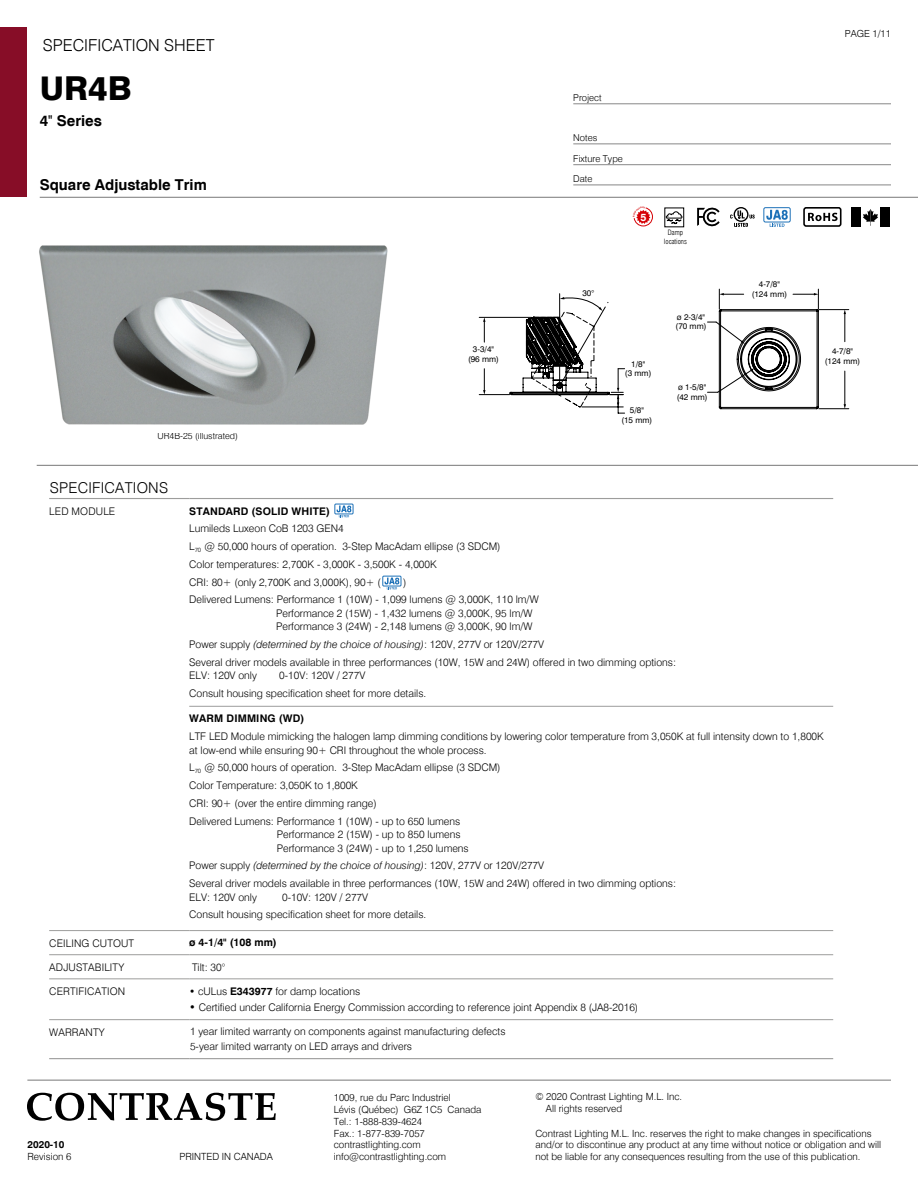
<style>
.page{position:relative;width:918px;height:1188px;background:#fff}
.page>*{position:absolute;margin:0;border:0;box-sizing:border-box;transform-origin:0 0}
.t1{font:800 33px "Swiss 721 BT";color:#000}
.t2{font:300 16.5px "Swiss 721 BT";color:#000}
.t3{font:700 15px "Swiss 721 BT";color:#000}
.t4{font:300 15px "Swiss 721 BT";letter-spacing:.015em;color:#000}
.t5{font:700 10.65px "Swiss 721 BT";color:#fff}
.t6{font:300 10.5px/17.7px "Swiss 721 BT";color:#000}
.t7{font:700 10.5px "Swiss 721 BT";letter-spacing:.015em;color:#000}
.t8{font:300 9.9px/11.9px "Swiss 721 BT";color:#000}
.t9{font:700 9.9px "Swiss 721 BT";color:#000}
.t10{font:300 9.75px "Swiss 721 BT";color:#000}
.t11{font:300 9.45px/20.2px "Swiss 721 BT";color:#000}
.t12{font:300 9px "Swiss 721 BT";color:#000}
.t13{font:8.25px/9.9px "Swiss 721 BT";color:#000;text-align:center}
.t14{font:300 condensed 7.2px/8.6px "Swiss 721 BT";letter-spacing:-.005em;color:#000;text-align:center}
.s1{font-family:"Arial Narrow";font-weight:400}
.s2{font-style:italic}
.s3{font-weight:700}
.s4{font-size:11.25px}
</style>
<div class="page">
<div style="left:0;top:27px;width:27px;height:170px;background:#870d27"></div>
<hr style="left:40px;top:197px;width:878px;height:1px;background:#878787">
<hr style="left:573px;top:104px;width:318px;height:1px;background:#878787">
<hr style="left:573px;top:144px;width:318px;height:1px;background:#878787">
<hr style="left:573px;top:164px;width:318px;height:1px;background:#878787">
<hr style="left:573px;top:185px;width:318px;height:1px;background:#878787">
<hr style="left:27px;top:1080px;width:864px;height:1px;background:#878787">
<svg style="left:27px;top:1093px;width:249px;height:28px"></svg>
<div style="left:665px;top:208px;width:19px;height:19px;border:1px solid #000"></div>
<svg style="left:666px;top:211px;width:16px;height:14px"></svg>
<div style="left:880px;top:207px;width:10px;height:20px;background:#000"></div>
<div style="left:851px;top:207px;width:10px;height:20px;background:#000"></div>
<svg style="left:863px;top:209px;width:15px;height:17px"></svg>
<svg style="left:734px;top:207px;width:15px;height:15px"></svg>
<svg style="left:735px;top:208px;width:12px;height:13px"></svg>
<svg style="left:730px;top:210px;width:25px;height:17px"></svg>
<div style="left:763px;top:207px;width:28px;height:15px;border:1px solid #1d71b8;border-radius:2px"></div>
<svg style="left:766px;top:210px;width:22px;height:17px"></svg>
<div style="left:803px;top:207px;width:39px;height:20px;border:2px solid #000;border-radius:2px"></div>
<svg style="left:808px;top:213px;width:30px;height:8px"></svg>
<svg style="left:697px;top:207px;width:23px;height:19px"></svg>
<hr style="left:49px;top:498px;width:140px;height:1px;background:#9d9d9c">
<hr style="left:189px;top:498px;width:644px;height:1px;background:#9d9d9c">
<hr style="left:49px;top:930px;width:140px;height:1px;background:#9d9d9c">
<hr style="left:49px;top:954px;width:140px;height:1px;background:#9d9d9c">
<hr style="left:49px;top:979px;width:140px;height:1px;background:#9d9d9c">
<hr style="left:49px;top:1019px;width:140px;height:1px;background:#9d9d9c">
<hr style="left:189px;top:706px;width:644px;height:1px;background:#9d9d9c">
<hr style="left:189px;top:930px;width:644px;height:1px;background:#9d9d9c">
<hr style="left:189px;top:954px;width:644px;height:1px;background:#9d9d9c">
<hr style="left:189px;top:979px;width:644px;height:1px;background:#9d9d9c">
<hr style="left:189px;top:1019px;width:644px;height:1px;background:#9d9d9c">
<hr style="left:49px;top:1058px;width:140px;height:1px;background:#9d9d9c">
<hr style="left:189px;top:1058px;width:644px;height:1px;background:#9d9d9c">
<hr style="left:845px;top:371px;width:1px;height:34px;background:#000">
<svg style="left:844px;top:310px;width:2px;height:32px"></svg>
<hr style="left:819px;top:408px;width:30px;height:1px;background:#000">
<hr style="left:819px;top:309px;width:30px;height:1px;background:#000">
<svg style="left:479px;top:289px;width:340px;height:125px"></svg>
<hr style="left:37px;top:465px;width:881px;height:1px;background:#878787">
<div style="left:383px;top:576px;width:18px;height:10px;border:1px solid #1d71b8"></div>
<svg style="left:384px;top:578px;width:15px;height:11px"></svg>
<div style="left:335px;top:504px;width:18px;height:10px;border:1px solid #1d71b8"></div>
<svg style="left:337px;top:506px;width:14px;height:11px"></svg>
<img style="left:39px;top:245px;width:349px;height:180px">
<svg style="left:633px;top:207px;width:20px;height:19px"></svg>
<h2 class="t2" style="left:43px;top:35px;width:173px">SPECIFICATION SHEET</h2>
<h1 class="t1" style="left:40px;top:68px;width:94px">UR4B</h1>
<h3 class="t3" style="left:40px;top:112px;width:64px">4<span class="s1">"</span> Series</h3>
<h3 class="t3" style="left:40px;top:175px;width:169px">Square Adjustable Trim</h3>
<p class="t12" style="left:157px;top:431px;width:82px">UR4B-25 (illustrated)</p>
<h3 class="t4" style="left:50px;top:478px;width:120px">SPECIFICATIONS</h3>
<p class="t13" style="left:468px;top:344px;width:32px">3-3/4" (96 mm)</p>
<p class="t11" style="left:573px;top:87px;width:30px">Project</p>
<p class="t11" style="left:573px;top:127px;width:26px">Notes</p>
<p class="t11" style="left:573px;top:148px;width:51px">Fixture Type<br>Date</p>
<p class="t5" style="left:640px;top:210px;width:8px">5</p>
<p class="t14" style="left:664px;top:228px;width:25px">Damp locations</p>
<p class="t13" style="left:582px;top:288px;width:13px">30°</p>
<p class="t13" style="left:625px;top:359px;width:28px">1/8"<br>(3 mm)</p>
<p class="t13" style="left:621px;top:405px;width:32px">5/8"<br>(15 mm)</p>
<p class="t13" style="left:676px;top:312px;width:32px;text-align:left">ø 2-3/4" (70 mm)</p>
<p class="t13" style="left:677px;top:382px;width:32px;text-align:left">ø 1-5/8" (42 mm)</p>
<p class="t10" style="left:845px;top:28px;width:48px">PAGE 1/11</p>
<p class="t13" style="left:752px;top:279px;width:37px">4-7/8" (124 mm)</p>
<p class="t13" style="left:825px;top:346px;width:37px">4-7/8" (124 mm)</p>
<p class="t6" style="left:49px;top:502px;width:68px">LED MODULE</p>
<p class="t7" style="left:189px;top:504px;width:142px">STANDARD (SOLID WHITE)</p>
<p class="t6" style="left:189px;top:520px;width:313px">Lumileds Luxeon CoB 1203 GEN4<br>L<sub>70</sub> @ 50,000 hours of operation. 3-Step MacAdam ellipse (3 SDCM)<br>Color temperatures: 2,700K - 3,000K - 3,500K - 4,000K<br>CRI: 80+ (only 2,700K and 3,000K), 90+ (</p>
<p class="t6" style="left:189px;top:573px;width:351px;text-indent:214px">)<br>Delivered Lumens: Performance 1 (10W) - 1,099 lumens @ 3,000K, 110 lm/W</p>
<p class="t6" style="left:276px;top:606px;width:258px;line-height:13.5px">Performance 2 (15W) - 1,432 lumens @ 3,000K, 95 lm/W<br>Performance 3 (24W) - 2,148 lumens @ 3,000K, 90 lm/W</p>
<p class="t6" style="left:189px;top:635px;width:488px">Power supply <span class="s2">(determined by the choice of housing)</span>: 120V, 277V or 120V/277V<br>Several driver models available in three performances (10W, 15W and 24W) offered in two dimming options:</p>
<p class="t6" style="left:189px;top:667px;width:69px">ELV: 120V only</p>
<p class="t6" style="left:189px;top:667px;width:239px;text-indent:90px">0-10V: 120V / 277V<br>Consult housing specification sheet for more details.</p>
<p class="t7" style="left:189px;top:712px;width:117px">WARM DIMMING (WD)</p>
<p class="t6" style="left:189px;top:730px;width:636px;line-height:13.5px">LTF LED Module mimicking the halogen lamp dimming conditions by lowering color temperature from 3,050K at full intensity down to 1,800K at low-end while ensuring 90+ CRI throughout the whole process.</p>
<p class="t6" style="left:189px;top:759px;width:313px">L<sub>70</sub> @ 50,000 hours of operation. 3-Step MacAdam ellipse (3 SDCM)<br>Color Temperature: 3,050K to 1,800K<br>CRI: 90+ (over the entire dimming range)<br>Delivered Lumens: Performance 1 (10W) - up to 650 lumens</p>
<p class="t6" style="left:277px;top:828px;width:194px;line-height:13.5px">Performance 2 (15W) - up to 850 lumens<br>Performance 3 (24W) - up to 1,250 lumens</p>
<p class="t6" style="left:189px;top:857px;width:488px">Power supply <span class="s2">(determined by the choice of housing)</span>: 120V, 277V or 120V/277V<br>Several driver models available in three performances (10W, 15W and 24W) offered in two dimming options:</p>
<p class="t6" style="left:189px;top:888px;width:69px">ELV: 120V only</p>
<p class="t6" style="left:189px;top:888px;width:239px;text-indent:93px">0-10V: 120V / 277V<br>Consult housing specification sheet for more details.</p>
<p class="t6" style="left:49px;top:934px;width:86px">CEILING CUTOUT</p>
<p class="t7" style="left:189px;top:936px;width:89px">ø 4-1/4" (108 mm)</p>
<p class="t6" style="left:49px;top:958px;width:76px">ADJUSTABILITY</p>
<p class="t6" style="left:192px;top:958px;width:35px">Tilt: 30°</p>
<p class="t6" style="left:49px;top:982px;width:77px">CERTIFICATION</p>
<p class="t6" style="left:189px;top:983px;width:172px">• cULus <span class="s3">E343977</span> for damp locations</p>
<p class="t6" style="left:189px;top:998px;width:451px"><span class="s4">•</span> Certified under California Energy Commission according to reference joint Appendix 8 (JA8-2016)</p>
<p class="t6" style="left:49px;top:1023px;width:57px">WARRANTY</p>
<p class="t6" style="left:190px;top:1024px;width:317px;line-height:15px">1 year limited warranty on components against manufacturing defects<br>5-year limited warranty on LED arrays and drivers</p>
<p class="t9" style="left:28px;top:1139px;width:38px">2020-10</p>
<p class="t8" style="left:28px;top:1151px;width:45px">Revision 6</p>
<p class="t8" style="left:179px;top:1151px;width:95px">PRINTED IN CANADA</p>
<p class="t8" style="left:334px;top:1091px;width:149px">1009, rue du Parc Industriel<br>Lévis (Québec) G6Z 1C5 Canada<br>Tel.: 1-888-839-4624<br>Fax.: 1-877-839-7057 contrastlighting.com info@contrastlighting.com</p>
<p class="t8" style="left:546px;top:1090px;width:138px;text-indent:-11px">© 2020 Contrast Lighting M.L. Inc.<br>All rights reserved</p>
<p class="t8" style="left:535px;top:1127px;width:347px">Contrast Lighting M.L. Inc. reserves the right to make changes in specifications and/or to discontinue any product at any time without notice or obligation and will not be liable for any consequences resulting from the use of this publication.</p>
</div>
